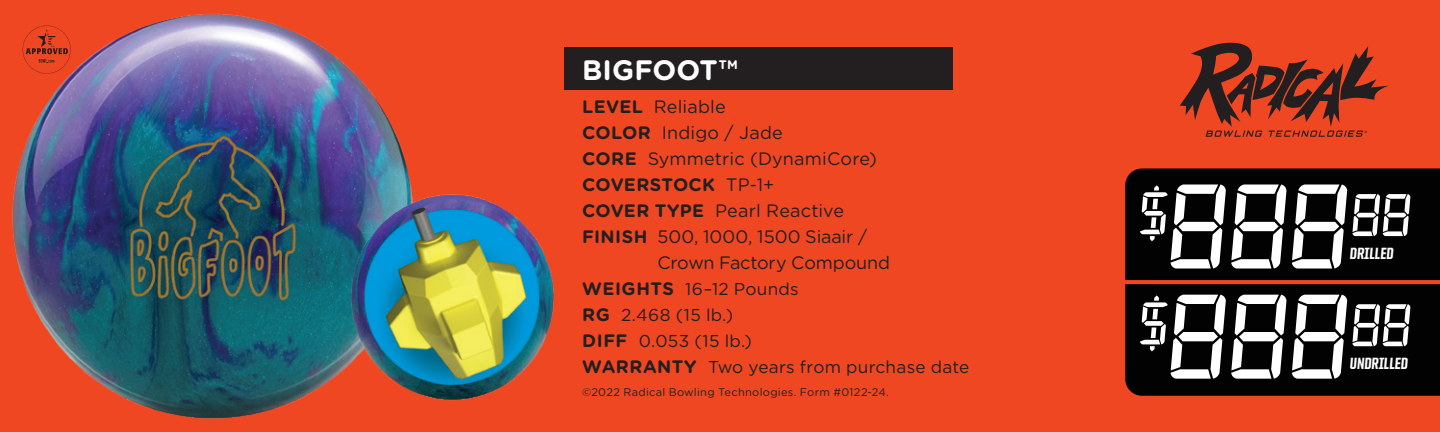
<style>
.page{position:relative;width:1440px;height:432px;background:#ef4722}
.page>*{position:absolute;margin:0;border:0;box-sizing:border-box;transform-origin:0 0}
.Ball_Poster_Specific{font:700 28.2px "Gotham Rounded";color:#fff}
.Ball_Poster_Specific-2{font:18px/26px "Gotham Rounded";letter-spacing:.005em;color:#231f20}
.Ball_Poster_Specific-3{font:700 18px "Gotham Rounded";letter-spacing:.015em;color:#231f20}
.t1{font:17.2px "Gotham Rounded";letter-spacing:.015em;color:#231f20}
.DV8_Ball_Chart_Body{font:800 16.4px "United Sans Cond";color:#fff}
.t2{font:11px "Gotham Rounded";letter-spacing:.025em;color:#231f20}
.s1{font-weight:700}
.s2{font-weight:400}
.s3{font-weight:700;font-size:18px}
</style>
<div class="page">
<img style="left:12px;top:13px;width:400px;height:406px">
<img style="left:335px;top:189px;width:219px;height:221px">
<div style="left:564px;top:48px;width:389px;height:42px;background:#231f20"></div>
<svg style="left:1180px;top:42px;width:209px;height:95px"></svg>
<svg style="left:23px;top:26px;width:48px;height:48px"></svg>
<div style="left:1125px;top:168px;width:315px;height:112px;background:#010201"></div>
<svg style="left:1125px;top:284px;width:315px;height:112px;background:#060402"></svg>
<svg style="left:1137px;top:185px;width:275px;height:84px;background:#595a59"></svg>
<svg style="left:1137px;top:295px;width:275px;height:84px;background:#5a5a5a"></svg>
<p class="Ball_Poster_Specific" style="left:582px;top:49px;width:157px">BIGFOOT™</p>
<p class="Ball_Poster_Specific-2" style="left:582px;top:93px;width:145px"><span class="s1">LEVEL</span> Reliable</p>
<p class="Ball_Poster_Specific-2" style="left:582px;top:119px;width:202px"><span class="s1">COLOR</span> Indigo / Jade</p>
<p class="Ball_Poster_Specific-2" style="left:582px;top:145px;width:296px"><span class="s1">CORE</span> Symmetric (DynamiCore)</p>
<p class="Ball_Poster_Specific-3" style="left:582px;top:172px;width:194px">COVERSTOCK <span class="s2">TP-1+</span></p>
<p class="Ball_Poster_Specific-2" style="left:582px;top:197px;width:263px"><span class="s1">COVER TYPE</span> Pearl Reactive</p>
<p class="Ball_Poster_Specific-2" style="left:657px;top:223px;width:234px;text-indent:-75px"><span class="s1">FINISH</span> 500, 1000, 1500 Siaair /<br>Crown Factory Compound</p>
<p class="t1" style="left:582px;top:277px;width:218px"><span class="s3">WEIGHTS</span> 16–12 Pounds</p>
<p class="t1" style="left:582px;top:303px;width:152px"><span class="s3">RG</span> 2.468 (15 lb.)</p>
<p class="t1" style="left:582px;top:329px;width:171px"><span class="s3">DIFF</span> 0.053 (15 lb.)</p>
<p class="t1" style="left:582px;top:355px;width:388px"><span class="s3">WARRANTY</span> Two years from purchase date</p>
<p class="t2" style="left:582px;top:384px;width:308px">©2022 Radical Bowling Technologies. Form #0122-24.</p>
<p class="DV8_Ball_Chart_Body" style="left:1350px;top:245px;width:47px">DRILLED</p>
<p class="DV8_Ball_Chart_Body" style="left:1350px;top:355px;width:61px">UNDRILLED</p>
</div>
